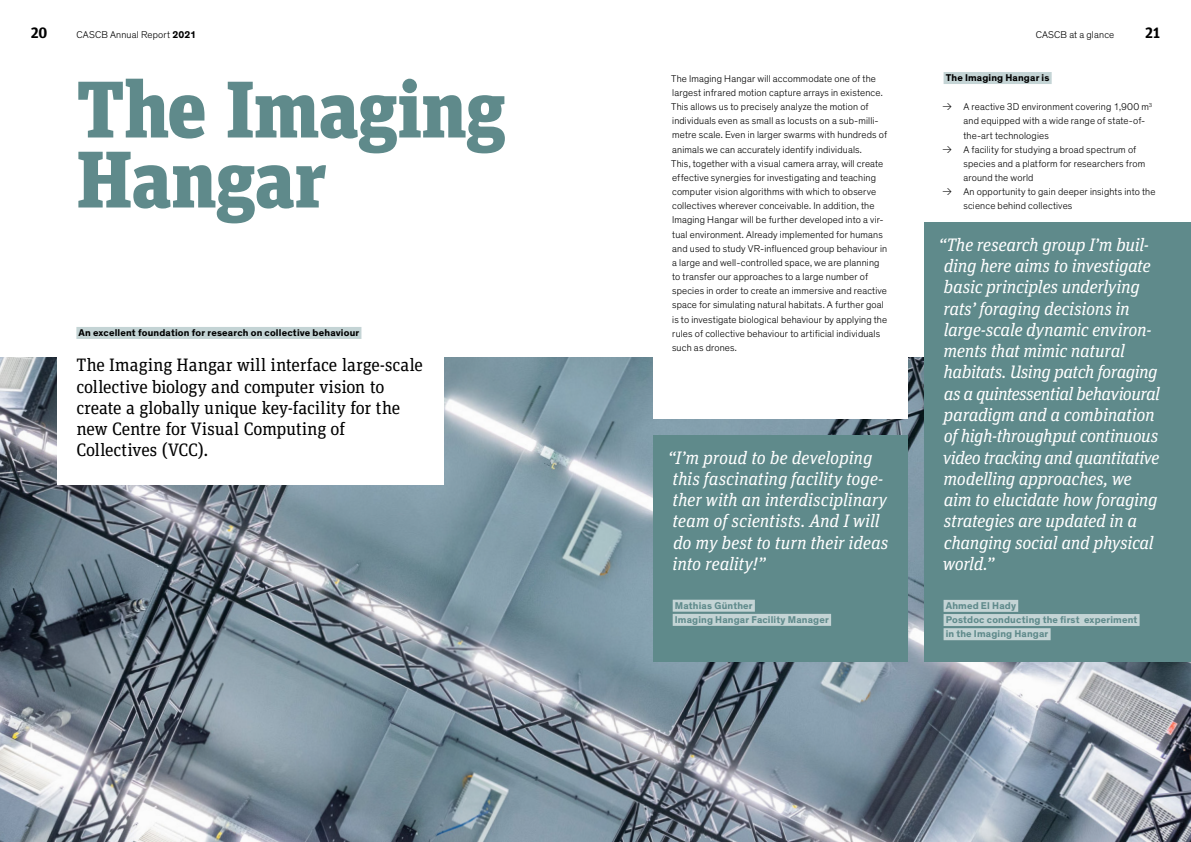
<style>
.page{position:relative;width:1191px;height:842px;background:#fff}
.page>*{position:absolute;margin:0;border:0;box-sizing:border-box;transform-origin:0 0}
.t1{font:900 80px/70px "Unit Slab Pro";letter-spacing:-.015em;color:#5f8a8b}
.t2{font:italic 18.1px/21.3px "Unit Slab Pro";letter-spacing:-.02em;color:#fff}
.t3{font:18px/21.3px "Unit Slab Pro";letter-spacing:-.01em;color:#000}
.t4{font:700 15px "Unit Slab Pro";color:#000}
.t5{font:300 10px/14.2px "Theinhardt";letter-spacing:.015em;color:#000}
.t6{font:700 10px/14.2px "Theinhardt";letter-spacing:.015em;color:#5f8a8b}
.t7{font:700 10px "Theinhardt";letter-spacing:.015em;color:#000}
.s1{font-weight:700}
</style>
<div class="page">
<img style="left:0;top:357px;width:1191px;height:485px">
<div style="left:57px;top:329px;width:386px;height:156px;background:#fff"></div>
<div style="left:653px;top:223px;width:255px;height:196px;background:#fff"></div>
<div style="left:653px;top:435px;width:255px;height:227px;background:#5f8a8b"></div>
<div style="left:924px;top:223px;width:267px;height:439px;background:#5f8a8b"></div>
<div style="left:76px;top:327px;width:285px;height:12px;background:#c4d4d5"></div>
<div style="left:943px;top:72px;width:108px;height:12px;background:#c4d4d5"></div>
<div style="left:672px;top:600px;width:83px;height:12px;background:#c4d4d5"></div>
<div style="left:672px;top:614px;width:159px;height:12px;background:#c4d4d5"></div>
<div style="left:943px;top:600px;width:75px;height:12px;background:#c4d4d5"></div>
<div style="left:943px;top:614px;width:196px;height:12px;background:#c4d4d5"></div>
<div style="left:943px;top:628px;width:107px;height:12px;background:#c4d4d5"></div>
<h3 class="t4" style="left:31px;top:22px;width:18px">20</h3>
<p class="t5" style="left:76px;top:28px;width:121px">CASCB Annual Report <span class="s1">2021</span></p>
<p class="t5" style="left:1035px;top:28px;width:80px">CASCB at a glance</p>
<h3 class="t4" style="left:1145px;top:22px;width:16px">21</h3>
<h1 class="t1" style="left:76px;top:69px;width:431px">The Imaging<br>Hangar</h1>
<p class="t7" style="left:78px;top:326px;width:282px">An excellent foundation for research on collective behaviour</p>
<h3 class="t3" style="left:76px;top:354px;width:348px">The Imaging Hangar will interface large-scale collective biology and computer vision to create a globally unique key-facility for the new Centre for Visual Computing of Collectives (VCC).</h3>
<p class="t5" style="left:671px;top:71px;width:217px">The Imaging Hangar will accommodate one of the largest infrared motion capture arrays in existence.<br>This allows us to precisely analyze the motion of individuals even as small as locusts on a sub-milli&shy;metre scale. Even in larger swarms with hundreds of animals we can accurately identify individuals.<br>This, together with a visual camera array, will create effective synergies for investigating and teaching computer vision algorithms with which to observe collectives wherever conceivable. In addition, the Imaging Hangar will be further developed into a vir&shy;tual environment. Already implemented for humans and used to study VR-influenced group behaviour in a large and well-controlled space, we are planning to transfer our approaches to a large number of species in order to create an immersive and reactive space for simulating natural habitats. A further goal is to investigate biological behaviour by applying the rules of collective behaviour to artificial individuals such as drones.</p>
<h2 class="t2" style="left:667px;top:446px;width:222px">“I’m proud to be developing this fascinating facility toge&shy;ther with an interdisciplinary team of scientists. And I will do my best to turn their ideas into reality!”</h2>
<p class="t7" style="left:945px;top:71px;width:105px">The Imaging Hangar is</p>
<p class="t5" style="left:963px;top:100px;width:190px;text-indent:-21px">→ A reactive 3D environment covering 1,900 m<sup>3 </sup>and equipped with a wide range of state-of&shy;the-art technologies</p>
<p class="t5" style="left:963px;top:142px;width:183px;text-indent:-21px">→ A facility for studying a broad spectrum of species and a platform for researchers from around the world</p>
<p class="t5" style="left:963px;top:185px;width:194px;text-indent:-21px">→ An opportunity to gain deeper insights into the science behind collectives</p>
<p class="t2" style="left:938px;top:233px;width:223px">“The research group I’m buil&shy;ding here aims to investigate basic principles underlying rats’ foraging decisions in large-scale dynamic environ&shy;ments that mimic natural habitats. Using patch foraging as a quintessential behavioural paradigm and a combination of high-throughput continuous video tracking and quantitative modelling approaches, we<br>aim to elucidate how foraging strategies are updated in a changing social and physical world.”</p>
<p class="t6" style="left:675px;top:598px;width:156px">Mathias Günther<br>Imaging Hangar Facility Manager</p>
<p class="t6" style="left:945px;top:599px;width:193px">Ahmed El Hady<br>Postdoc conducting the first experiment in the Imaging Hangar</p>
</div>
